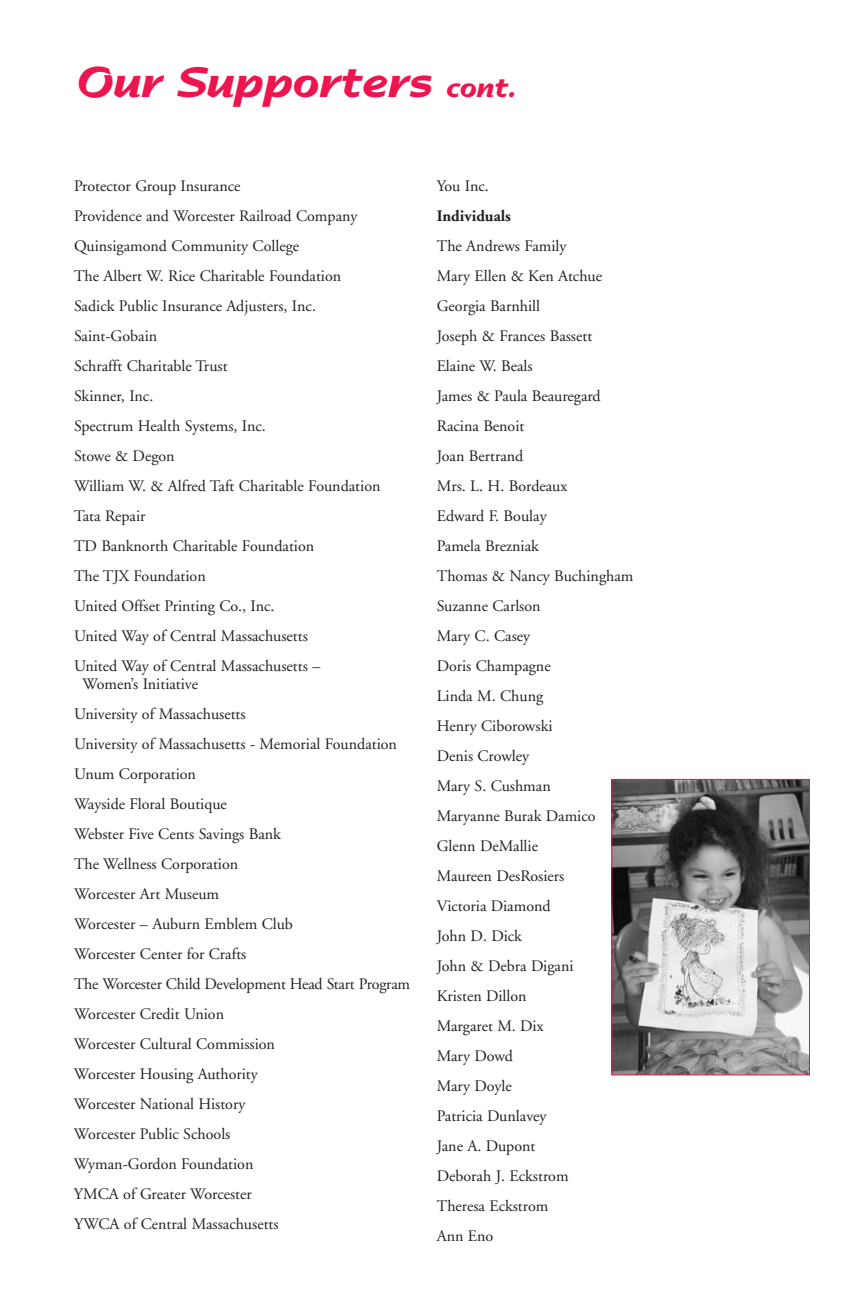
<style>
.page{position:relative;width:864px;height:1296px;background:#fff}
.page>*{position:absolute;margin:0;border:0;box-sizing:border-box;transform-origin:0 0}
.t1{font:700 44px "Nadianne";color:#ed154e}
.t2{font:16px/30px "Adobe Garamond";color:#231f20}
.t3{font:700 16px "Adobe Garamond";color:#231f20}
.s1{font-size:28px}
</style>
<div class="page">
<img style="left:613px;top:781px;width:195px;height:292px">
<div style="left:611px;top:779px;width:199px;height:296px;border:1px solid #ed154e"></div>
<h1 class="t1" style="left:76px;top:56px;width:441px">Our Supporters <span class="s1">cont.</span></h1>
<p class="t2" style="left:74px;top:172px;width:308px">Protector Group Insurance<br>Providence and Worcester Railroad Company<br>Quinsigamond Community College<br>The Albert W. Rice Charitable Foundation<br>Sadick Public Insurance Adjusters, Inc.<br>Saint-Gobain<br>Schrafft Charitable Trust<br>Skinner, Inc.<br>Spectrum Health Systems, Inc.<br>Stowe &amp; Degon<br>William W. &amp; Alfred Taft Charitable Foundation<br>Tata Repair<br>TD Banknorth Charitable Foundation<br>The TJX Foundation<br>United Offset Printing Co., Inc.<br>United Way of Central Massachusetts<br>United Way of Central Massachusetts –</p>
<p class="t2" style="left:74px;top:670px;width:338px;text-indent:9px">Women’s Initiative<br>University of Massachusetts<br>University of Massachusetts - Memorial Foundation<br>Unum Corporation<br>Wayside Floral Boutique<br>Webster Five Cents Savings Bank<br>The Wellness Corporation<br>Worcester Art Museum<br>Worcester – Auburn Emblem Club<br>Worcester Center for Crafts<br>The Worcester Child Development Head Start Program<br>Worcester Credit Union<br>Worcester Cultural Commission<br>Worcester Housing Authority<br>Worcester National History<br>Worcester Public Schools<br>Wyman-Gordon Foundation<br>YMCA of Greater Worcester<br>YWCA of Central Massachusetts</p>
<p class="t2" style="left:437px;top:172px;width:54px">You Inc.</p>
<p class="t3" style="left:437px;top:210px;width:76px">Individuals</p>
<p class="t2" style="left:437px;top:232px;width:198px">The Andrews Family<br>Mary Ellen &amp; Ken Atchue<br>Georgia Barnhill<br>Joseph &amp; Frances Bassett<br>Elaine W. Beals<br>James &amp; Paula Beauregard<br>Racina Benoit<br>Joan Bertrand<br>Mrs. L. H. Bordeaux<br>Edward F. Boulay<br>Pamela Brezniak<br>Thomas &amp; Nancy Buchingham<br>Suzanne Carlson<br>Mary C. Casey<br>Doris Champagne<br>Linda M. Chung<br>Henry Ciborowski<br>Denis Crowley<br>Mary S. Cushman<br>Maryanne Burak Damico<br>Glenn DeMallie<br>Maureen DesRosiers<br>Victoria Diamond<br>John D. Dick<br>John &amp; Debra Digani<br>Kristen Dillon<br>Margaret M. Dix<br>Mary Dowd<br>Mary Doyle<br>Patricia Dunlavey<br>Jane A. Dupont<br>Deborah J. Eckstrom<br>Theresa Eckstrom<br>Ann Eno</p>
</div>
